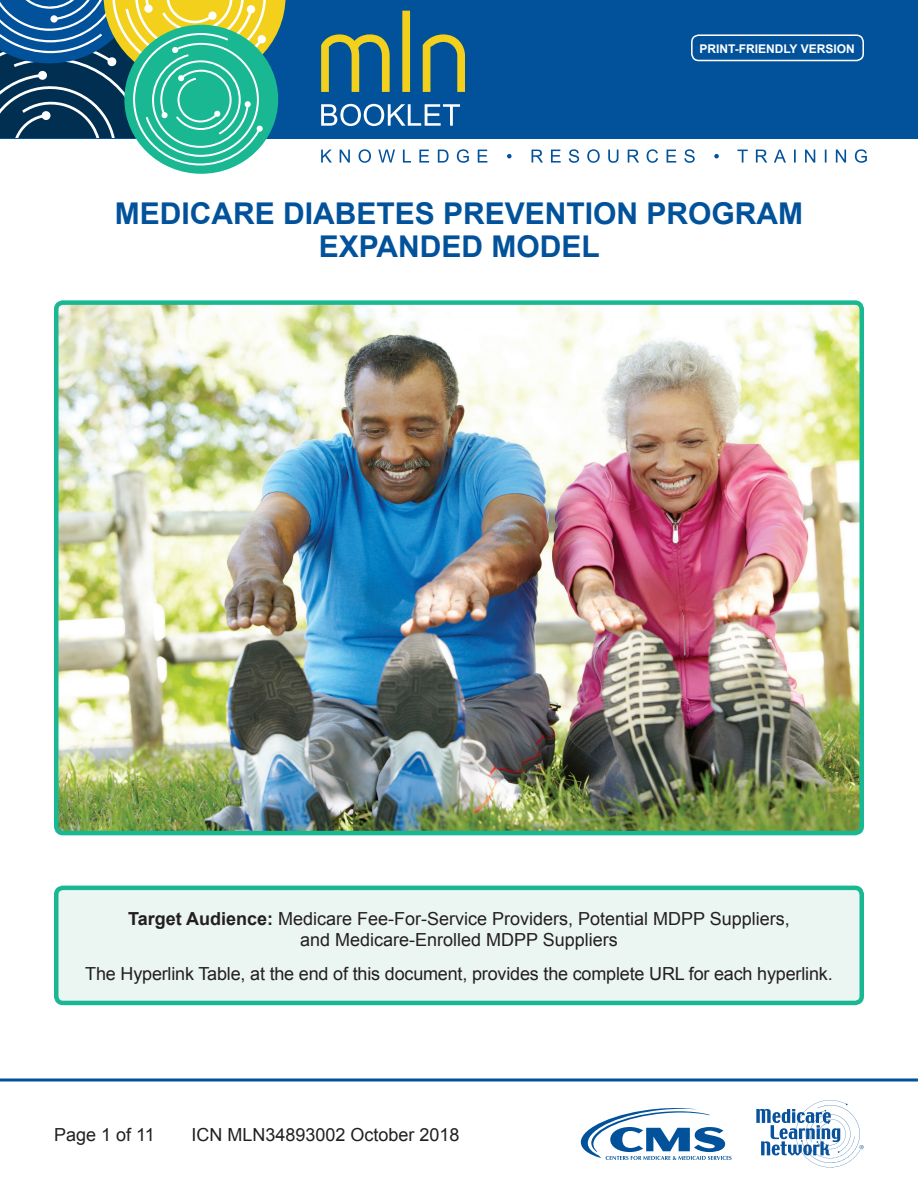
<style>
.page{position:relative;width:918px;height:1188px;background:#fff}
.page>*{position:absolute;margin:0;border:0;box-sizing:border-box;transform-origin:0 0}
.t1{font:700 30px/33px "Arial";color:#01529b;text-align:center}
.t2{font:18px/21px "Arial";color:#231f20;text-align:center}
.t3{font:700 12px "Arial";color:#fff}
.s1{font-weight:700}
</style>
<div class="page">
<svg style="left:0;top:1078px;width:918px;height:4px;background:#407db3"></svg>
<div style="left:0;top:0;width:918px;height:138px;background:#01529b"></div>
<svg style="left:0;top:0;width:286px;height:165px"></svg>
<svg style="left:321px;top:11px;width:144px;height:81px"></svg>
<svg style="left:321px;top:149px;width:546px;height:14px"></svg>
<svg style="left:321px;top:104px;width:139px;height:22px"></svg>
<svg style="left:581px;top:1108px;width:151px;height:52px"></svg>
<svg style="left:756px;top:1100px;width:108px;height:67px"></svg>
<div style="left:691px;top:34px;width:173px;height:27px;border:2px solid #fff;border-radius:7px"></div>
<div style="left:56px;top:888px;width:806px;height:115px;background:#ebf5f1;border-radius:7px"></div>
<div style="left:54px;top:886px;width:810px;height:119px;border:4px solid #1ab892;border-radius:7px"></div>
<img style="left:59px;top:305px;width:800px;height:525px">
<div style="left:54px;top:300px;width:810px;height:535px;border:4px solid #1ab892;border-radius:7px"></div>
<p class="t3" style="left:699px;top:41px;width:157px">PRINT-FRIENDLY VERSION</p>
<h1 class="t1" style="left:115px;top:198px;width:690px">MEDICARE DIABETES PREVENTION PROGRAM<br>EXPANDED MODEL</h1>
<p class="t2" style="left:128px;top:908px;width:663px"><span class="s1">Target Audience:</span> Medicare Fee-For-Service Providers, Potential MDPP Suppliers, and Medicare-Enrolled MDPP Suppliers</p>
<p class="t2" style="left:85px;top:964px;width:749px">The Hyperlink Table, at the end of this document, provides the complete URL for each hyperlink.</p>
<p class="t2" style="left:54px;top:1124px;width:102px">Page 1 of 11</p>
<p class="t2" style="left:192px;top:1124px;width:270px">ICN MLN34893002 October 2018</p>
</div>
